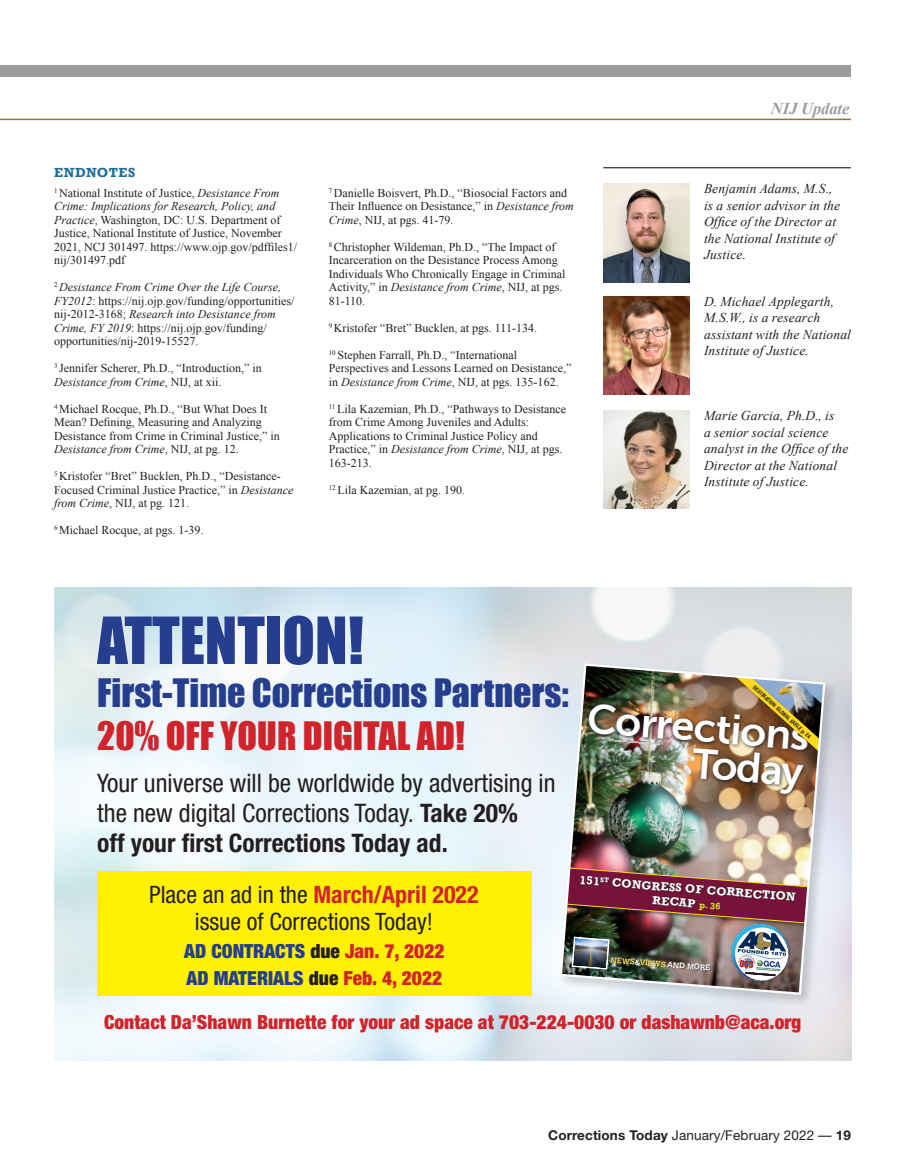
<style>
.page{position:relative;width:905px;height:1175px;background:#fff}
.page>*{position:absolute;margin:0;border:0;box-sizing:border-box;transform-origin:0 0}
.t1{font:60px "Impact";color:#253f8e}
.t2{font:41.7px "Museo Sans 700";color:#fff}
.t3{font:36px/43.2px "Impact";color:#253f8e}
.t4{font:condensed 25.5px/30px "Helvetica Neue";color:#231f20}
.t5{font:condensed 24px/27px "Helvetica Neue";color:#231f20;text-align:center}
.t6{font:900 condensed 19.5px "Helvetica Neue";color:#d1232a}
.t7{font:900 condensed 19.5px/27px "Helvetica Neue";color:#253f8e}
.NV_Top_Italic{font:italic 700 16.5px "Times New Roman";letter-spacing:-.005em;color:#9a9c9e}
.End_Byline_Author_Bi{font:italic 13.5px/16.5px "Times New Roman";letter-spacing:.01em;color:#231f20}
.t8{font:13.5px "Helvetica Neue";letter-spacing:.01em;color:#231f20}
.EndNotes_Article_Tit{font:700 13.5px "Rockwell";letter-spacing:.03em;color:#1f6d98}
.EndNotes_superscript{font:12px/13.5px "Times New Roman";color:#231f20}
.t9{font:700 11.85px/14.1px "Rockwell";color:#fff}
.t10{font:700 9.6px "Rockwell";color:#fcd91d}
.t11{font:700 7.95px "Calvert";color:#fddf5d}
.t12{font:700 condensed 5.55px "Helvetica Neue";color:#231f20}
.t13{font:800 3.9px "Helvetica Neue";color:#fff}
.s1{font-style:italic}
.s2{color:#d1232a}
.s3{font-weight:700}
.s4{font-weight:700;color:#d1232a}
.s5{color:#231f20}
.s6{color:#fff}
</style>
<div class="page">
<div style="left:0;top:65px;width:850px;height:11px;background:#9a9c9e"></div>
<hr style="left:0;top:119px;width:850px;height:1px;background:#977535">
<img style="left:603px;top:184px;width:86px;height:98px">
<img style="left:603px;top:296px;width:86px;height:98px">
<img style="left:603px;top:411px;width:86px;height:98px">
<hr style="left:603px;top:167px;width:247px;height:1px;background:#231f20">
<img style="left:54px;top:587px;width:797px;height:473px">
<div style="left:97px;top:871px;width:434px;height:124px;background:#fff101"></div>
<div style="left:557px;top:661px;width:281px;height:347px;background:#231f20;opacity:.2"></div>
<img style="left:558px;top:662px;width:268px;height:334px">
<img style="left:561px;top:866px;width:257px;height:120px">
<p class="EndNotes_Article_Tit" style="left:54px;top:164px;width:83px">ENDNOTES</p>
<p class="EndNotes_superscript" style="left:54px;top:186px;width:244px"><sup>1</sup> National Institute of Justice, <span class="s1">Desistance From Crime: Implications for Research, Policy, and Practice</span>, Washington, DC: U.S. Department of Justice, National Institute of Justice, November 2021, NCJ 301497. https://www.ojp.gov/pdffiles1/ nij/301497.pdf</p>
<p class="EndNotes_superscript" style="left:54px;top:280px;width:242px"><sup>2</sup> <span class="s1">Desistance From Crime Over the Life Course, FY2012</span>: https://nij.ojp.gov/funding/opportunities/ nij-2012-3168; <span class="s1">Research into Desistance from Crime, FY 2019</span>: https://nij.ojp.gov/funding/ opportunities/nij-2019-15527.</p>
<p class="EndNotes_superscript" style="left:54px;top:361px;width:209px"><sup>3</sup> Jennifer Scherer, Ph.D., “Introduction,” in<br><span class="s1">Desistance from Crime</span>, NIJ, at xii.</p>
<p class="EndNotes_superscript" style="left:54px;top:402px;width:227px"><sup>4</sup> Michael Rocque, Ph.D., “But What Does It Mean? Defining, Measuring and Analyzing Desistance from Crime in Criminal Justice,” in <span class="s1">Desistance from Crime</span>, NIJ, at pg. 12.</p>
<p class="EndNotes_superscript" style="left:54px;top:469px;width:241px"><sup>5</sup> Kristofer “Bret” Bucklen, Ph.D., “Desistance-<br>Focused Criminal Justice Practice,” in <span class="s1">Desistance from Crime</span>, NIJ, at pg. 121.</p>
<p class="EndNotes_superscript" style="left:54px;top:523px;width:151px"><sup>6</sup> Michael Rocque, at pgs. 1-39.</p>
<p class="EndNotes_superscript" style="left:328px;top:186px;width:247px"><sup>7</sup> Danielle Boisvert, Ph.D., “Biosocial Factors and<br>Their Influence on Desistance,” in <span class="s1">Desistance from<br>Crime</span>, NIJ, at pgs. 41-79.</p>
<p class="EndNotes_superscript" style="left:328px;top:240px;width:238px"><sup>8</sup> Christopher Wildeman, Ph.D., “The Impact of Incarceration on the Desistance Process Among Individuals Who Chronically Engage in Criminal Activity,” in <span class="s1">Desistance from Crime</span>, NIJ, at pgs.<br>81-110.</p>
<p class="EndNotes_superscript" style="left:328px;top:321px;width:210px"><sup>9</sup> Kristofer “Bret” Bucklen, at pgs. 111-134.</p>
<p class="EndNotes_superscript" style="left:328px;top:348px;width:244px"><sup>10</sup> Stephen Farrall, Ph.D., “International<br>Perspectives and Lessons Learned on Desistance,” in <span class="s1">Desistance from Crime</span>, NIJ, at pgs. 135-162.</p>
<p class="EndNotes_superscript" style="left:328px;top:402px;width:239px"><sup>11</sup> Lila Kazemian, Ph.D., “Pathways to Desistance from Crime Among Juveniles and Adults:<br>Applications to Criminal Justice Policy and Practice,” in <span class="s1">Desistance from Crime</span>, NIJ, at pgs.<br>163-213.</p>
<p class="EndNotes_superscript" style="left:328px;top:483px;width:138px"><sup>12</sup> Lila Kazemian, at pg. 190.</p>
<p class="NV_Top_Italic" style="left:770px;top:97px;width:80px">NIJ Update</p>
<p class="End_Byline_Author_Bi" style="left:704px;top:180px;width:138px">Benjamin Adams, M.S., is a senior advisor in the<br>Office of the Director at the National Institute of<br>Justice.</p>
<p class="End_Byline_Author_Bi" style="left:704px;top:293px;width:148px">D. Michael Applegarth,<br>M.S.W., is a research assistant with the National<br>Institute of Justice.</p>
<p class="End_Byline_Author_Bi" style="left:704px;top:407px;width:146px">Marie Garcia, Ph.D., is<br>a senior social science analyst in the Office of the<br>Director at the National<br>Institute of Justice.</p>
<p class="t1" style="left:97px;top:594px;width:268px">ATTENTION!</p>
<p class="t3" style="left:97px;top:670px;width:473px">First-Time Corrections Partners:<br><span class="s2">20% OFF YOUR DIGITAL AD!</span></p>
<p class="t4" style="left:97px;top:767px;width:460px">Your universe will be worldwide by advertising in the new digital Corrections Today. <span class="s3">Take 20%<br>off your first Corrections Today ad.</span></p>
<p class="t5" style="left:149px;top:881px;width:331px">Place an ad in the <span class="s4">March/April 2022 </span>issue of Corrections Today!</p>
<p class="t7" style="left:184px;top:936px;width:262px">AD CONTRACTS <span class="s5">due</span> <span class="s2">Jan. 7, 2022<br></span>AD MATERIALS <span class="s5">due</span> <span class="s2">Feb. 4, 2022</span></p>
<p class="t12" style="left:756px;top:684px;width:77px;rotate:42deg">DESTINATION: GLOBAL EAGLE p. 24</p>
<p class="t2" style="left:589px;top:694px;width:224px;rotate:5deg">Corrections</p>
<p class="t13" style="left:609px;top:737px;width:56px;rotate:5deg">November/December 2021</p>
<p class="t2" style="left:694px;top:739px;width:113px;rotate:5deg">Today</p>
<p class="t9" style="left:654px;top:879px;width:144px;text-indent:-42px;rotate:4deg">CONGRESS OF CORRECTION<br>RECAP</p>
<p class="t10" style="left:700px;top:898px;width:23px;rotate:5deg">p. 36</p>
<p class="t11" style="left:611px;top:955px;width:101px;rotate:4deg">NEWS<span class="s6">&amp;</span>VIEWS <span class="s6">AND MORE</span></p>
<p class="t6" style="left:104px;top:1010px;width:698px">Contact Da’Shawn Burnette for your ad space at 703-224-0030 or dashawnb@aca.org</p>
<p class="t8" style="left:548px;top:1127px;width:304px"><span class="s3">Corrections Today</span> January/February 2022 — <span class="s3">19</span></p>
</div>
